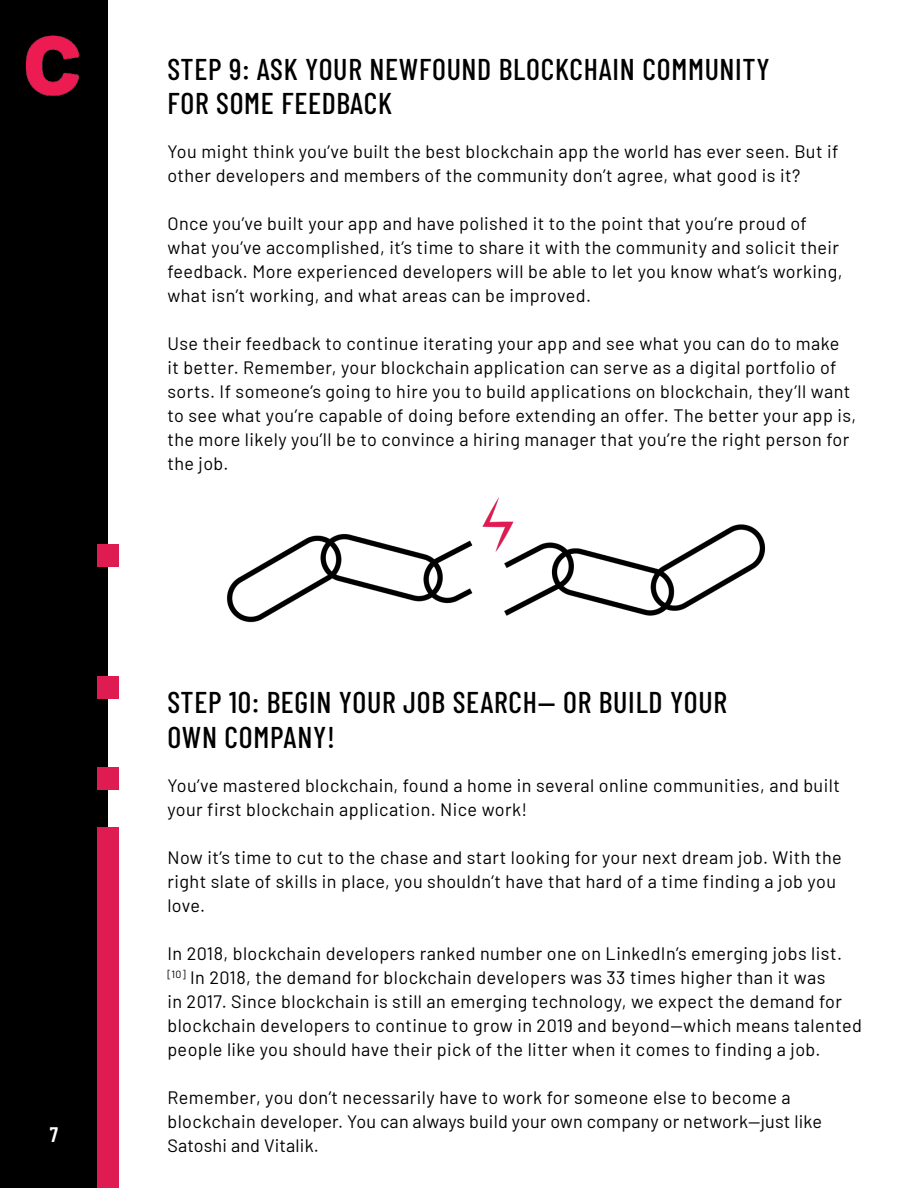
<style>
.page{position:relative;width:918px;height:1188px;background:#fff}
.page>*{position:absolute;margin:0;border:0;box-sizing:border-box;transform-origin:0 0}
.t1{font:500 30px/34.5px "Barlow Condensed";letter-spacing:.025em;color:#000}
.t2{font:600 21px "Barlow Condensed";color:#fff}
.t3{font:18px/24px "Barlow";letter-spacing:.025em;color:#000}
</style>
<div class="page">
<div style="left:0;top:0;width:108px;height:1188px;background:#000"></div>
<img style="left:26px;top:35px;width:53px;height:61px">
<div style="left:97px;top:827px;width:22px;height:361px;background:#df1c52"></div>
<div style="left:97px;top:767px;width:22px;height:22px;background:#df1c52"></div>
<div style="left:97px;top:676px;width:22px;height:23px;background:#df1c52"></div>
<div style="left:97px;top:544px;width:22px;height:23px;background:#df1c52"></div>
<img style="left:226px;top:497px;width:540px;height:126px">
<p class="t2" style="left:50px;top:1119px;width:10px">7</p>
<h1 class="t1" style="left:167px;top:49px;width:604px">STEP 9: ASK YOUR NEWFOUND BLOCKCHAIN COMMUNITY<br>FOR SOME FEEDBACK</h1>
<p class="t3" style="left:167px;top:138px;width:673px">You might think you’ve built the best blockchain app the world has ever seen. But if other developers and members of the community don’t agree, what good is it?</p>
<p class="t3" style="left:167px;top:210px;width:677px">Once you’ve built your app and have polished it to the point that you’re proud of what you’ve accomplished, it’s time to share it with the community and solicit their feedback. More experienced developers will be able to let you know what’s working, what isn’t working, and what areas can be improved.</p>
<p class="t3" style="left:167px;top:330px;width:690px">Use their feedback to continue iterating your app and see what you can do to make<br>it better. Remember, your blockchain application can serve as a digital portfolio of sorts. If someone’s going to hire you to build applications on blockchain, they’ll want to see what you’re capable of doing before extending an offer. The better your app is, the more likely you’ll be to convince a hiring manager that you’re the right person for the job.</p>
<h1 class="t1" style="left:167px;top:683px;width:561px">STEP 10: BEGIN YOUR JOB SEARCH— OR BUILD YOUR<br>OWN COMPANY!</h1>
<p class="t3" style="left:167px;top:772px;width:674px">You’ve mastered blockchain, found a home in several online communities, and built your first blockchain application. Nice work!</p>
<p class="t3" style="left:167px;top:844px;width:676px">Now it’s time to cut to the chase and start looking for your next dream job. With the right slate of skills in place, you shouldn’t have that hard of a time finding a job you love.</p>
<p class="t3" style="left:167px;top:940px;width:696px">In 2018, blockchain developers ranked number one on LinkedIn’s emerging jobs list. <sup>[10]</sup> In 2018, the demand for blockchain developers was 33 times higher than it was<br>in 2017. Since blockchain is still an emerging technology, we expect the demand for blockchain developers to continue to grow in 2019 and beyond—which means talented people like you should have their pick of the litter when it comes to finding a job.</p>
<p class="t3" style="left:167px;top:1084px;width:656px">Remember, you don’t necessarily have to work for someone else to become a blockchain developer. You can always build your own company or network—just like<br>Satoshi and Vitalik.</p>
</div>
